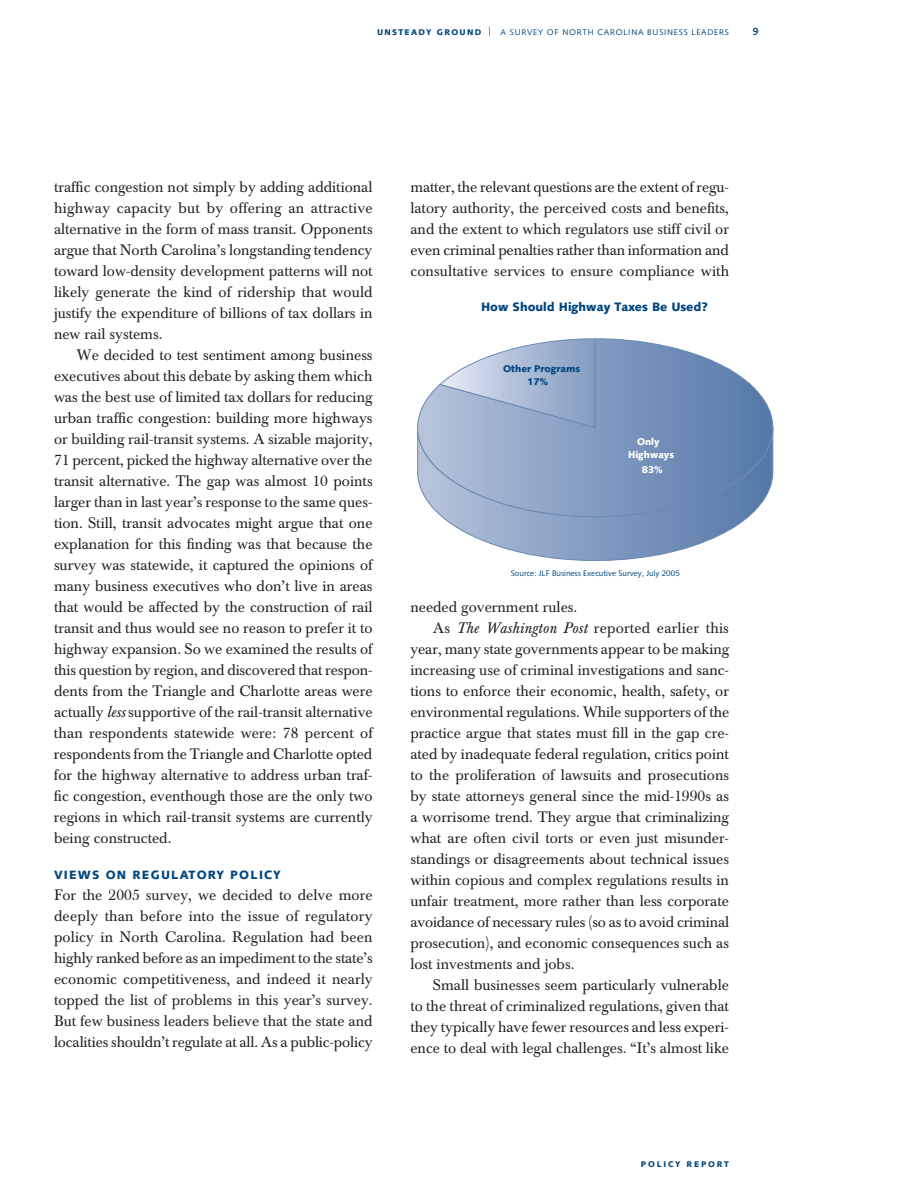
<style>
.page{position:relative;width:918px;height:1188px;background:#fff}
.page>*{position:absolute;margin:0;border:0;box-sizing:border-box;transform-origin:0 0}
.t1{font:15px/21px "Baskerville BE";color:#231f20;text-align:justify}
.t2{font:900 12.15px "Syntax";color:#00467e}
.t3{font:900 12px "Syntax";letter-spacing:.1em;color:#00467e}
.t4{font:700 10.5px "Syntax";color:#00467e}
.t5{font:900 9.75px/12.3px "Syntax";color:#00467e}
.t6{font:900 9.75px/12.3px "Syntax";color:#fff;text-align:center}
.t7{font:8.25px "Syntax";letter-spacing:.09em;color:#00467e}
.t8{font:900 8.25px "Syntax";letter-spacing:.22em;color:#00467e}
.t9{font:8.1px "Syntax";color:#00467e}
.s1{font-weight:900}
.s2{font-size:12.3px}
.s3{font-style:italic}
</style>
<div class="page">
<svg style="left:442px;top:517px;width:307px;height:44px"></svg>
<svg style="left:417px;top:338px;width:356px;height:179px;background:#94a9c9"></svg>
<p class="t7" style="left:377px;top:27px;width:353px"><span class="s1">UNSTEADY GROUND</span> <span class="s2">|</span> A SURVEY OF NORTH CAROLINA BUSINESS LEADERS</p>
<p class="t4" style="left:753px;top:25px;width:7px">9</p>
<p class="t1" style="left:54px;top:177px;width:320px">traffic congestion not simply by adding additional highway capacity but by offering an attractive alternative in the form of mass transit. Opponents argue that North Carolina’s longstanding tendency toward low-density development patterns will not likely generate the kind of ridership that would justify the expenditure of billions of tax dollars in new rail systems.</p>
<p class="t1" style="left:54px;top:345px;width:320px;text-indent:23px">We decided to test sentiment among business executives about this debate by asking them which was the best use of limited tax dollars for reducing urban traffic congestion: building more highways or building rail-transit systems. A sizable majority, 71 percent, picked the highway alternative over the transit alternative. The gap was almost 10 points larger than in last year’s response to the same ques&shy;tion. Still, transit advocates might argue that one explanation for this finding was that because the survey was statewide, it captured the opinions of many business executives who don’t live in areas that would be affected by the construction of rail transit and thus would see no reason to prefer it to highway expansion. So we examined the results of this question by region, and discovered that respon&shy;dents from the Triangle and Charlotte areas were actually <span class="s3">less</span> supportive of the rail-transit alternative than respondents statewide were: 78 percent of respondents from the Triangle and Charlotte opted for the highway alternative to address urban traf&shy;fic congestion, eventhough those are the only two regions in which rail-transit systems are currently being constructed.</p>
<p class="t3" style="left:54px;top:868px;width:228px">VIEWS ON REGULATORY POLICY</p>
<p class="t1" style="left:54px;top:885px;width:320px">For the 2005 survey, we decided to delve more deeply than before into the issue of regulatory policy in North Carolina. Regulation had been highly ranked before as an impediment to the state’s economic competitiveness, and indeed it nearly topped the list of problems in this year’s survey.<br>But few business leaders believe that the state and localities shouldn’t regulate at all. As a public-policy</p>
<p class="t1" style="left:410px;top:177px;width:320px">matter, the relevant questions are the extent of regu&shy;latory authority, the perceived costs and benefits, and the extent to which regulators use stiff civil or even criminal penalties rather than information and consultative services to ensure compliance with</p>
<p class="t2" style="left:481px;top:300px;width:228px">How Should Highway Taxes Be Used?</p>
<p class="t5" style="left:527px;top:363px;width:54px;text-indent:-24px">Other Programs<br>17%</p>
<p class="t6" style="left:628px;top:436px;width:48px">Only<br>Highways</p>
<p class="t6" style="left:642px;top:463px;width:22px">83%</p>
<p class="t9" style="left:511px;top:568px;width:170px">Source: JLF Business Executive Survey, July 2005</p>
<p class="t1" style="left:410px;top:597px;width:168px">needed government rules.</p>
<p class="t1" style="left:433px;top:618px;width:298px">As <span class="s3">The Washington Post</span> reported earlier this</p>
<p class="t1" style="left:410px;top:639px;width:320px">year, many state governments appear to be making</p>
<p class="t1" style="left:410px;top:660px;width:320px">increasing use of criminal investigations and sanc-</p>
<p class="t1" style="left:410px;top:681px;width:320px">tions to enforce their economic, health, safety, or</p>
<p class="t1" style="left:410px;top:702px;width:320px">environmental regulations. While supporters of the</p>
<p class="t1" style="left:410px;top:723px;width:320px">practice argue that states must fill in the gap cre-</p>
<p class="t1" style="left:410px;top:744px;width:320px">ated by inadequate federal regulation, critics point</p>
<p class="t1" style="left:410px;top:765px;width:320px">to the proliferation of lawsuits and prosecutions</p>
<p class="t1" style="left:410px;top:786px;width:320px">by state attorneys general since the mid-1990s as</p>
<p class="t1" style="left:410px;top:807px;width:320px">a worrisome trend. They argue that criminalizing</p>
<p class="t1" style="left:410px;top:828px;width:320px">what are often civil torts or even just misunder-</p>
<p class="t1" style="left:410px;top:849px;width:320px">standings or disagreements about technical issues</p>
<p class="t1" style="left:410px;top:870px;width:320px">within copious and complex regulations results in</p>
<p class="t1" style="left:410px;top:891px;width:320px">unfair treatment, more rather than less corporate</p>
<p class="t1" style="left:410px;top:912px;width:320px">avoidance of necessary rules (so as to avoid criminal</p>
<p class="t1" style="left:410px;top:933px;width:320px">prosecution), and economic consequences such as</p>
<p class="t1" style="left:410px;top:954px;width:166px">lost investments and jobs.</p>
<p class="t1" style="left:433px;top:975px;width:298px">Small businesses seem particularly vulnerable</p>
<p class="t1" style="left:410px;top:996px;width:320px">to the threat of criminalized regulations, given that</p>
<p class="t1" style="left:410px;top:1017px;width:320px">they typically have fewer resources and less experi-</p>
<p class="t1" style="left:410px;top:1038px;width:320px">ence to deal with legal challenges. “It’s almost like</p>
<p class="t8" style="left:641px;top:1160px;width:90px">POLICY REPORT</p>
</div>
